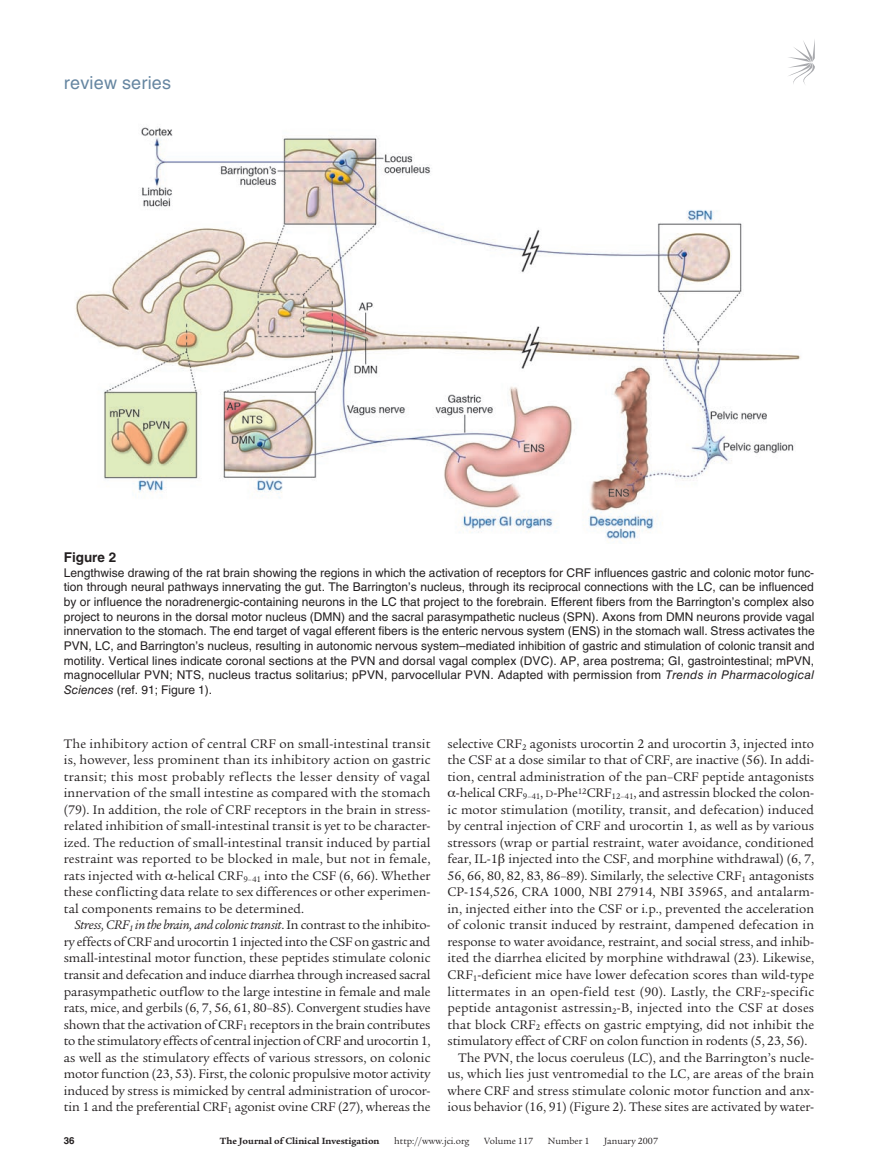
<style>
.page{position:relative;width:878px;height:1174px;background:#fff}
.page>*{position:absolute;margin:0;border:0;box-sizing:border-box;transform-origin:0 0}
.t1{font:18px "Helvetica LT Std";letter-spacing:.01em;color:#6686a1}
.t2{font:13.5px/16.5px "Legacy Serif Std";color:#231f20;text-align:justify}
.t3{font:700 13.5px "Helvetica LT Std";color:#231f20}
.t4{font:12px/14.7px "Helvetica LT Std";letter-spacing:.01em;color:#231f20;text-align:justify}
.t5{font:9.75px "Legacy Serif Std";color:#231f20}
.t6{font:700 9.75px "Legacy Serif Std";color:#231f20}
.t7{font:700 9.75px "Helvetica LT Std";color:#231f20}
.s1{font-style:italic}
.s2{font-size:10.2px}
</style>
<div class="page">
<svg style="left:788px;top:41px;width:26px;height:43px"></svg>
<img style="left:75px;top:127px;width:726px;height:412px">
<h1 class="t1" style="left:64px;top:72px;width:109px">review series</h1>
<p class="t3" style="left:64px;top:549px;width:54px">Figure 2</p>
<p class="t4" style="left:64px;top:565px;width:752px">Lengthwise drawing of the rat brain showing the regions in which the activation of receptors for CRF influences gastric and colonic motor func&shy;tion through neural pathways innervating the gut. The Barrington’s nucleus, through its reciprocal connections with the LC, can be influenced by or influence the noradrenergic-containing neurons in the LC that project to the forebrain. Efferent fibers from the Barrington’s complex also project to neurons in the dorsal motor nucleus (DMN) and the sacral parasympathetic nucleus (SPN). Axons from DMN neurons provide vagal innervation to the stomach. The end target of vagal efferent fibers is the enteric nervous system (ENS) in the stomach wall. Stress activates the PVN, LC, and Barrington’s nucleus, resulting in autonomic nervous system–mediated inhibition of gastric and stimulation of colonic transit and motility. Vertical lines indicate coronal sections at the PVN and dorsal vagal complex (DVC). AP, area postrema; GI, gastrointestinal; mPVN, magnocellular PVN; NTS, nucleus tractus solitarius; pPVN, parvocellular PVN. Adapted with permission from <span class="s1">Trends in Pharmacological Sciences</span> (ref. 91; Figure 1).</p>
<p class="t2" style="left:64px;top:735px;width:368px">The inhibitory action of central CRF on small-intestinal transit is, however, less prominent than its inhibitory action on gastric transit; this most probably reflects the lesser density of vagal innervation of the small intestine as compared with the stomach (79). In addition, the role of CRF receptors in the brain in stress&shy;related inhibition of small-intestinal transit is yet to be character&shy;ized. The reduction of small-intestinal transit induced by partial restraint was reported to be blocked in male, but not in female, rats injected with -helical CRF<sub>9–41</sub> into the CSF (6, 66). Whether these conflicting data relate to sex differences or other experimen&shy;tal components remains to be determined.</p>
<p class="t2" style="left:64px;top:917px;width:368px;text-indent:11px"><span class="s1">Stress, CRF</span><sub>1</sub> <span class="s1">in the brain, and colonic transit</span>. In contrast to the inhibito&shy;ry effects of CRF and urocortin 1 injected into the CSF on gastric and small-intestinal motor function, these peptides stimulate colonic transit and defecation and induce diarrhea through increased sacral parasympathetic outflow to the large intestine in female and male rats, mice, and gerbils (6, 7, 56, 61, 80–85). Convergent studies have shown that the activation of CRF<sub>1</sub> receptors in the brain contributes to the stimulatory effects of central injection of CRF and urocortin 1, as well as the stimulatory effects of various stressors, on colonic motor function (23, 53). First, the colonic propulsive motor activity induced by stress is mimicked by central administration of urocor&shy;tin 1 and the preferential CRF<sub>1</sub> agonist ovine CRF (27), whereas the</p>
<p class="t2" style="left:447px;top:735px;width:368px">selective CRF<sub>2</sub> agonists urocortin 2 and urocortin 3, injected into</p>
<p class="t2" style="left:447px;top:752px;width:368px">the CSF at a dose similar to that of CRF, are inactive (56). In addi-</p>
<p class="t2" style="left:447px;top:768px;width:368px">tion, central administration of the pan–CRF peptide antagonists</p>
<p class="t2" style="left:456px;top:785px;width:360px">-helical CRF<sub>9–41</sub>, <span class="s2">d</span>-Phe<sup>12</sup>CRF<sub>12–41</sub>, and astressin blocked the colon-</p>
<p class="t2" style="left:447px;top:801px;width:368px">ic motor stimulation (motility, transit, and defecation) induced</p>
<p class="t2" style="left:447px;top:818px;width:368px">by central injection of CRF and urocortin 1, as well as by various</p>
<p class="t2" style="left:447px;top:834px;width:368px">stressors (wrap or partial restraint, water avoidance, conditioned</p>
<p class="t2" style="left:447px;top:851px;width:368px">fear, IL-1 injected into the CSF, and morphine withdrawal) (6, 7,</p>
<p class="t2" style="left:447px;top:867px;width:368px">56, 66, 80, 82, 83, 86–89). Similarly, the selective CRF<sub>1</sub> antagonists</p>
<p class="t2" style="left:447px;top:884px;width:368px">CP-154,526, CRA 1000, NBI 27914, NBI 35965, and antalarm-</p>
<p class="t2" style="left:447px;top:900px;width:368px">in, injected either into the CSF or i.p., prevented the acceleration</p>
<p class="t2" style="left:447px;top:917px;width:368px">of colonic transit induced by restraint, dampened defecation in</p>
<p class="t2" style="left:447px;top:933px;width:368px">response to water avoidance, restraint, and social stress, and inhib-</p>
<p class="t2" style="left:447px;top:950px;width:368px">ited the diarrhea elicited by morphine withdrawal (23). Likewise,</p>
<p class="t2" style="left:447px;top:966px;width:368px">CRF<sub>1</sub>-deficient mice have lower defecation scores than wild-type</p>
<p class="t2" style="left:447px;top:983px;width:368px">littermates in an open-field test (90). Lastly, the CRF<sub>2</sub>-specific</p>
<p class="t2" style="left:447px;top:999px;width:368px">peptide antagonist astressin<sub>2</sub>-B, injected into the CSF at doses</p>
<p class="t2" style="left:447px;top:1016px;width:368px">that block CRF<sub>2</sub> effects on gastric emptying, did not inhibit the</p>
<p class="t2" style="left:447px;top:1032px;width:361px">stimulatory effect of CRF on colon function in rodents (5, 23, 56).</p>
<p class="t2" style="left:458px;top:1049px;width:357px">The PVN, the locus coeruleus (LC), and the Barrington’s nucle-</p>
<p class="t2" style="left:447px;top:1065px;width:368px">us, which lies just ventromedial to the LC, are areas of the brain</p>
<p class="t2" style="left:447px;top:1082px;width:368px">where CRF and stress stimulate colonic motor function and anx-</p>
<p class="t2" style="left:447px;top:1098px;width:368px">ious behavior (16, 91) (Figure 2). These sites are activated by water-</p>
<p class="t7" style="left:64px;top:1134px;width:12px">36</p>
<p class="t6" style="left:220px;top:1135px;width:161px">The Journal of Clinical Investigation</p>
<p class="t5" style="left:394px;top:1135px;width:77px">http://www.jci.org</p>
<p class="t5" style="left:484px;top:1135px;width:50px">Volume 117</p>
<p class="t5" style="left:548px;top:1135px;width:43px">Number 1</p>
<p class="t5" style="left:604px;top:1135px;width:55px">January 2007</p>
</div>
